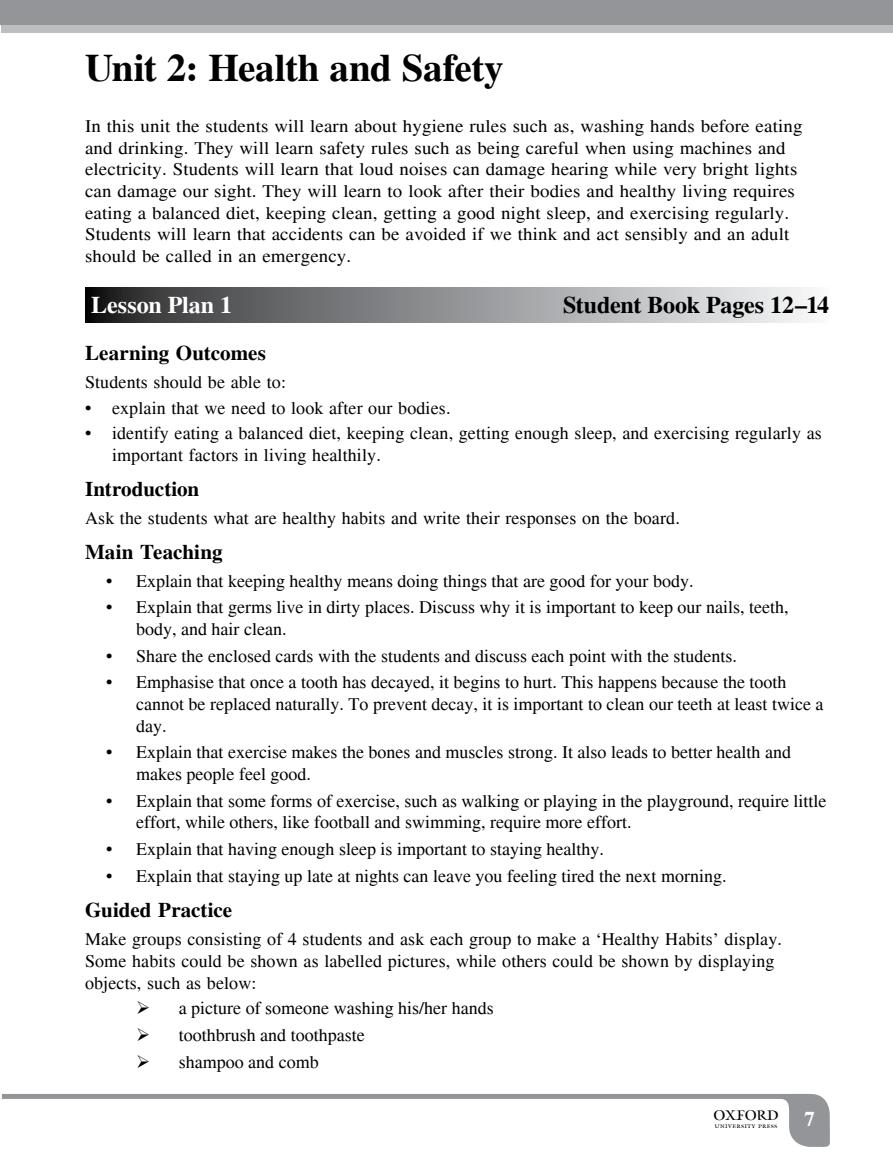
<style>
.page{position:relative;width:893px;height:1170px;background:#fff}
.page>*{position:absolute;margin:0;border:0;box-sizing:border-box;transform-origin:0 0}
.t1{font:700 39px "Times";letter-spacing:-.01em;color:#000}
.t2{font:700 24px "Times";letter-spacing:-.01em;color:#000}
.t3{font:700 24px "Times";color:#fff}
.t4{font:22.5px "OUP2";color:#000}
.t5{font:700 21px "Times";letter-spacing:.005em;color:#000}
.t6{font:18px/21.6px "Times";letter-spacing:.005em;color:#000}
.t7{font:18px/21.6px "Times";letter-spacing:.005em;color:#000;scale:1.05 1}
.s1{font-family:"Times";font-weight:700;font-size:21px;color:#fff}
</style>
<div class="page">
<div style="left:1px;top:0;width:892px;height:32px;background:#bcbec0"></div>
<div style="left:1px;top:0;width:892px;height:24px;background:#939598"></div>
<div style="left:2px;top:1093px;width:807px;height:5px;background:#939598"></div>
<svg style="left:778px;top:1093px;width:52px;height:54px"></svg>
<svg style="left:85px;top:287px;width:724px;height:36px;background:#8e8f91"></svg>
<h1 class="t1" style="left:85px;top:45px;width:420px">Unit 2: Health and Safety</h1>
<p class="t7" style="left:85px;top:115px;width:685px">In this unit the students will learn about hygiene rules such as, washing hands before eating and drinking. They will learn safety rules such as being careful when using machines and electricity. Students will learn that loud noises can damage hearing while very bright lights can damage our sight. They will learn to look after their bodies and healthy living requires eating a balanced diet, keeping clean, getting a good night sleep, and exercising regularly.<br>Students will learn that accidents can be avoided if we think and act sensibly and an adult should be called in an emergency.</p>
<h2 class="t3" style="left:91px;top:291px;width:143px">Lesson Plan 1</h2>
<h2 class="t2" style="left:563px;top:291px;width:268px">Student Book Pages 12–14</h2>
<p class="t5" style="left:85px;top:340px;width:182px">Learning Outcomes</p>
<p class="t6" style="left:85px;top:371px;width:202px">Students should be able to:</p>
<p class="t6" style="left:85px;top:397px;width:367px">• explain that we need to look after our bodies.</p>
<p class="t6" style="left:112px;top:423px;width:711px;text-indent:-27px">• identify eating a balanced diet, keeping clean, getting enough sleep, and exercising regularly as important factors in living healthily.</p>
<p class="t5" style="left:85px;top:476px;width:116px">Introduction</p>
<p class="t6" style="left:85px;top:507px;width:596px">Ask the students what are healthy habits and write their responses on the board.</p>
<p class="t5" style="left:85px;top:539px;width:139px">Main Teaching</p>
<p class="t6" style="left:106px;top:570px;width:589px">• Explain that keeping healthy means doing things that are good for your body.</p>
<p class="t6" style="left:136px;top:596px;width:654px;text-indent:-30px">• Explain that germs live in dirty places. Discuss why it is important to keep our nails, teeth, body, and hair clean.</p>
<p class="t6" style="left:106px;top:645px;width:632px">• Share the enclosed cards with the students and discuss each point with the students.</p>
<p class="t6" style="left:136px;top:671px;width:689px;text-indent:-30px">• Emphasise that once a tooth has decayed, it begins to hurt. This happens because the tooth cannot be replaced naturally. To prevent decay, it is important to clean our teeth at least twice a day.</p>
<p class="t6" style="left:136px;top:741px;width:656px;text-indent:-30px">• Explain that exercise makes the bones and muscles strong. It also leads to better health and makes people feel good.</p>
<p class="t6" style="left:136px;top:789px;width:692px;text-indent:-30px">• Explain that some forms of exercise, such as walking or playing in the playground, require little effort, while others, like football and swimming, require more effort.</p>
<p class="t6" style="left:106px;top:838px;width:499px">• Explain that having enough sleep is important to staying healthy.</p>
<p class="t6" style="left:106px;top:864px;width:622px">• Explain that staying up late at nights can leave you feeling tired the next morning.</p>
<p class="t5" style="left:85px;top:897px;width:149px">Guided Practice</p>
<p class="t6" style="left:85px;top:928px;width:698px">Make groups consisting of 4 students and ask each group to make a ‘Healthy Habits’ display.<br>Some habits could be shown as labelled pictures, while others could be shown by displaying objects, such as below:</p>
<p class="t6" style="left:136px;top:997px;width:359px">➢ a picture of someone washing his/her hands</p>
<p class="t6" style="left:136px;top:1024px;width:230px">➢ toothbrush and toothpaste</p>
<p class="t6" style="left:136px;top:1051px;width:184px">➢ shampoo and comb</p>
<p class="t4" style="left:714px;top:1106px;width:102px">1 <span class="s1">7</span></p>
</div>
